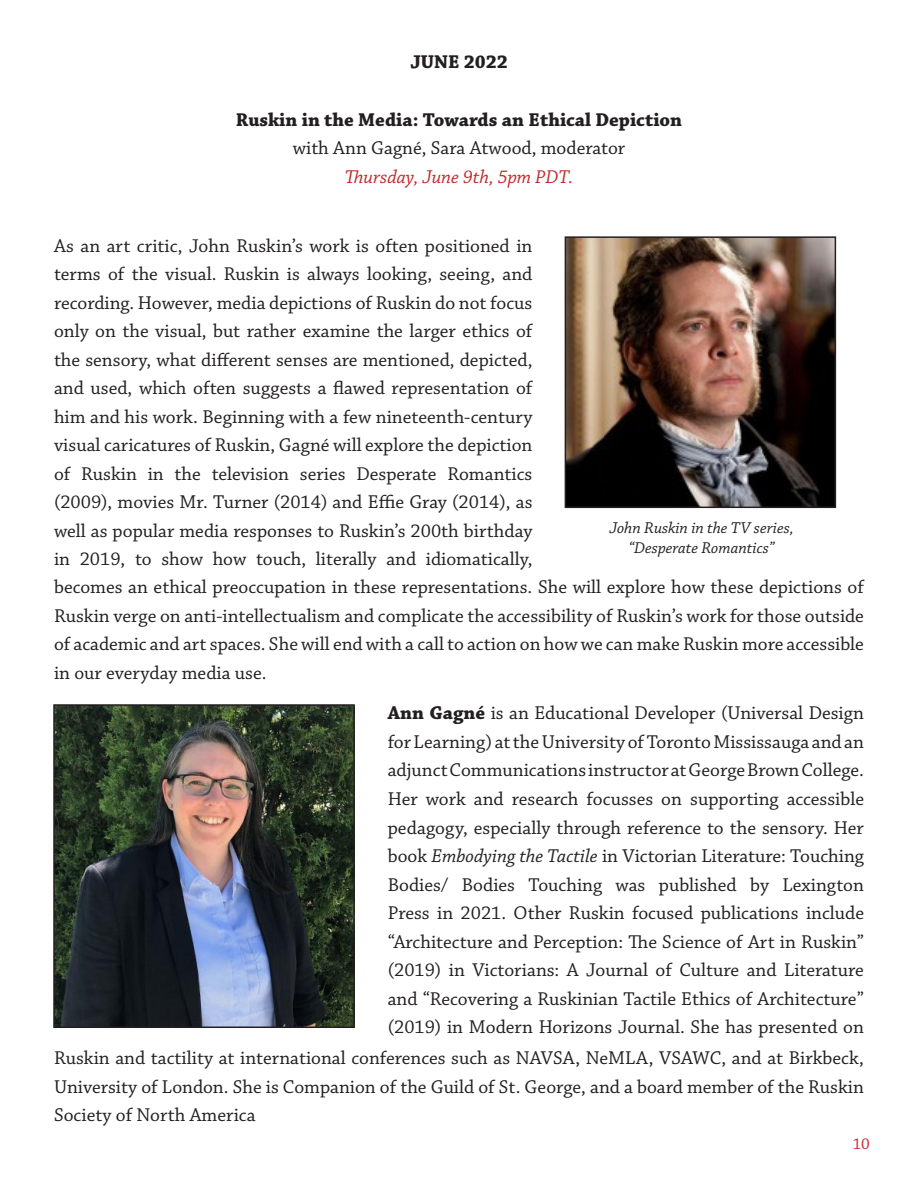
<style>
.page{position:relative;width:918px;height:1182px;background:#fff}
.page>*{position:absolute;margin:0;border:0;box-sizing:border-box;transform-origin:0 0}
.t1{font:19.5px/28.5px "Chaparral Pro";color:#231f20;text-align:justify}
.t2{font:700 19.5px "Chaparral Pro";color:#231f20}
.t3{font:italic 19.5px "Chaparral Pro";color:#c12728}
.t4{font:italic 16.5px "Chaparral Pro";color:#231f20}
.t5{font:16.5px "Chaparral Pro";color:#c12728}
.s1{font-weight:700}
.s2{font-style:italic}
</style>
<div class="page">
<img style="left:568px;top:239px;width:265px;height:266px">
<div style="left:565px;top:236px;width:271px;height:272px;border:2px solid #231f20"></div>
<img style="left:56px;top:707px;width:296px;height:317px">
<div style="left:53px;top:704px;width:302px;height:323px;border:2px solid #231f20"></div>
<p class="t2" style="left:410px;top:51px;width:99px">JUNE 2022</p>
<p class="t2" style="left:236px;top:108px;width:448px">Ruskin in the Media: Towards an Ethical Depiction</p>
<p class="t1" style="left:293px;top:134px;width:334px">with Ann Gagné, Sara Atwood, moderator</p>
<p class="t3" style="left:345px;top:166px;width:230px">Thursday, June 9th, 5pm PDT.</p>
<p class="t1" style="left:54px;top:232px;width:480px">As an art critic, John Ruskin’s work is often positioned in terms of the visual. Ruskin is always looking, seeing, and recording. However, media depictions of Ruskin do not focus only on the visual, but rather examine the larger ethics of the sensory, what different senses are mentioned, depicted, and used, which often suggests a flawed representation of him and his work. Beginning with a few nineteenth-century visual caricatures of Ruskin, Gagné will explore the depiction of Ruskin in the television series Desperate Romantics (2009), movies Mr. Turner (2014) and Effie Gray (2014), as well as popular media responses to Ruskin’s 200th birthday in 2019, to show how touch, literally and idiomatically,</p>
<p class="t4" style="left:610px;top:518px;width:186px">John Ruskin in the TV series,</p>
<p class="t4" style="left:629px;top:538px;width:147px">“Desperate Romantics”</p>
<p class="t1" style="left:54px;top:573px;width:811px">becomes an ethical preoccupation in these representations. She will explore how these depictions of Ruskin verge on anti-intellectualism and complicate the accessibility of Ruskin’s work for those outside of academic and art spaces. She will end with a call to action on how we can make Ruskin more accessible in our everyday media use.</p>
<p class="t1" style="left:388px;top:699px;width:478px"><span class="s1">Ann Gagné</span> is an Educational Developer (Universal Design for Learning) at the University of Toronto Mississauga and an adjunct Communications instructor at George Brown College.<br>Her work and research focusses on supporting accessible pedagogy, especially through reference to the sensory. Her book <span class="s2">Embodying the Tactile</span> in Victorian Literature: Touching Bodies/ Bodies Touching was published by Lexington Press in 2021. Other Ruskin focused publications include “Architecture and Perception: The Science of Art in Ruskin” (2019) in Victorians: A Journal of Culture and Literature and “Recovering a Ruskinian Tactile Ethics of Architecture” (2019) in Modern Horizons Journal. She has presented on</p>
<p class="t1" style="left:54px;top:1044px;width:812px">Ruskin and tactility at international conferences such as NAVSA, NeMLA, VSAWC, and at Birkbeck, University of London. She is Companion of the Guild of St. George, and a board member of the Ruskin Society of North America</p>
<p class="t5" style="left:853px;top:1134px;width:18px">10</p>
</div>
